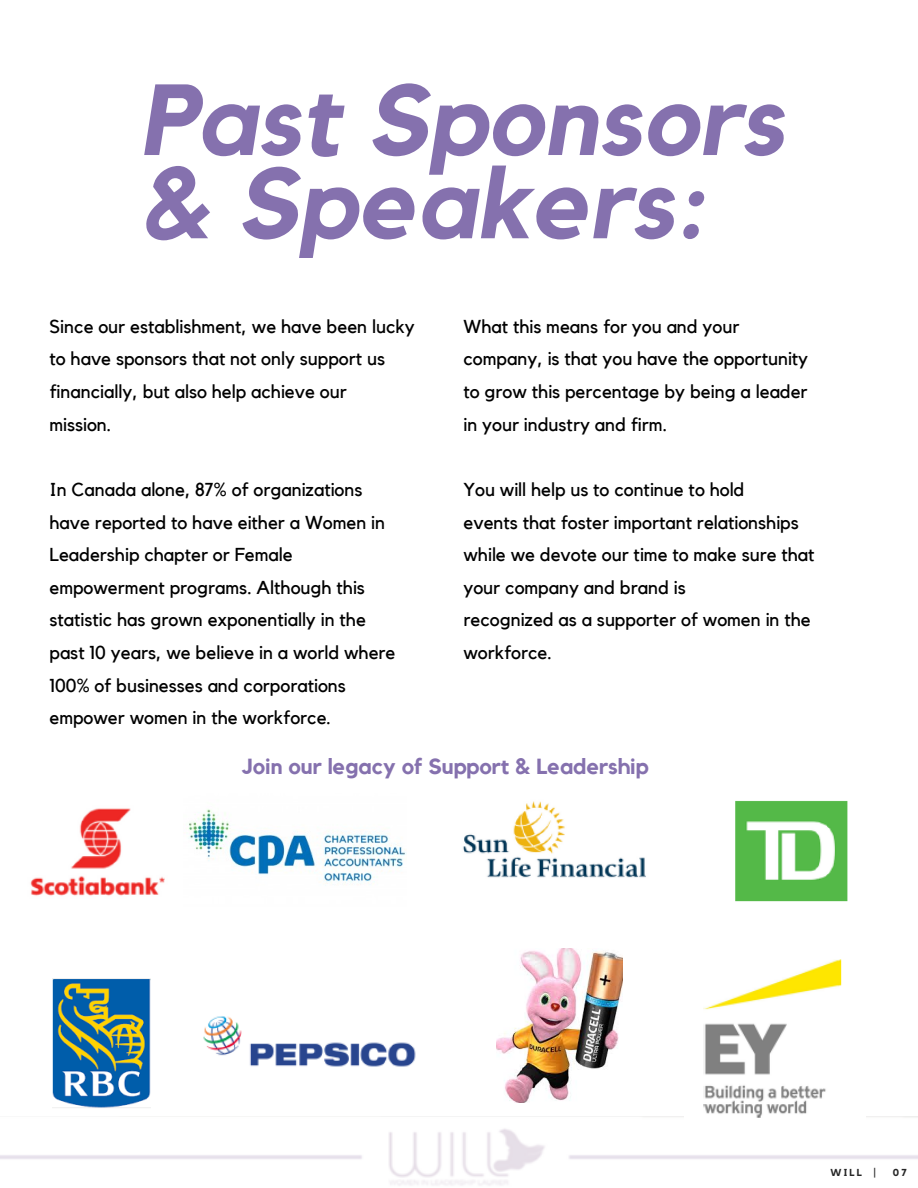
<style>
.page{position:relative;width:918px;height:1188px;background:#fff}
.page>*{position:absolute;margin:0;border:0;box-sizing:border-box;transform-origin:0 0}
.t1{font:italic 700 99.6px/83.2px "Kollektif";color:#8571ae}
.t2{font:700 21.75px "Kollektif";color:#8571ae}
.t3{font:18.75px/32.7px "Kollektif";color:#000}
.t4{font:700 10.05px "Kollektif";letter-spacing:.22em;color:#000}
</style>
<div class="page">
<img style="left:0;top:1116px;width:918px;height:70px">
<img style="left:735px;top:800px;width:113px;height:102px">
<img style="left:53px;top:978px;width:98px;height:130px">
<img style="left:30px;top:808px;width:135px;height:88px">
<img style="left:203px;top:1016px;width:213px;height:51px">
<img style="left:463px;top:801px;width:183px;height:77px">
<img style="left:188px;top:809px;width:218px;height:74px">
<img style="left:684px;top:959px;width:181px;height:177px">
<img style="left:496px;top:948px;width:126px;height:154px">
<h1 class="t1" style="left:139px;top:83px;width:646px">Past Sponsors &amp; Speakers:</h1>
<p class="t3" style="left:49px;top:311px;width:367px">Since our establishment, we have been lucky to have sponsors that not only support us financially, but also help achieve our<br>mission.</p>
<p class="t3" style="left:49px;top:474px;width:348px">In Canada alone, 87% of organizations have reported to have either a Women in Leadership chapter or Female empowerment programs. Although this statistic has grown exponentially in the past 10 years, we believe in a world where 100% of businesses and corporations empower women in the workforce.</p>
<p class="t3" style="left:463px;top:311px;width:346px">What this means for you and your company, is that you have the opportunity to grow this percentage by being a leader in your industry and firm.</p>
<p class="t3" style="left:463px;top:474px;width:353px">You will help us to continue to hold<br>events that foster important relationships while we devote our time to make sure that your company and brand is<br>recognized as a supporter of women in the workforce.</p>
<p class="t2" style="left:242px;top:757px;width:408px">Join our legacy of Support &amp; Leadership</p>
<p class="t4" style="left:830px;top:1167px;width:47px">WILL |</p>
<p class="t4" style="left:893px;top:1167px;width:15px">07</p>
</div>
